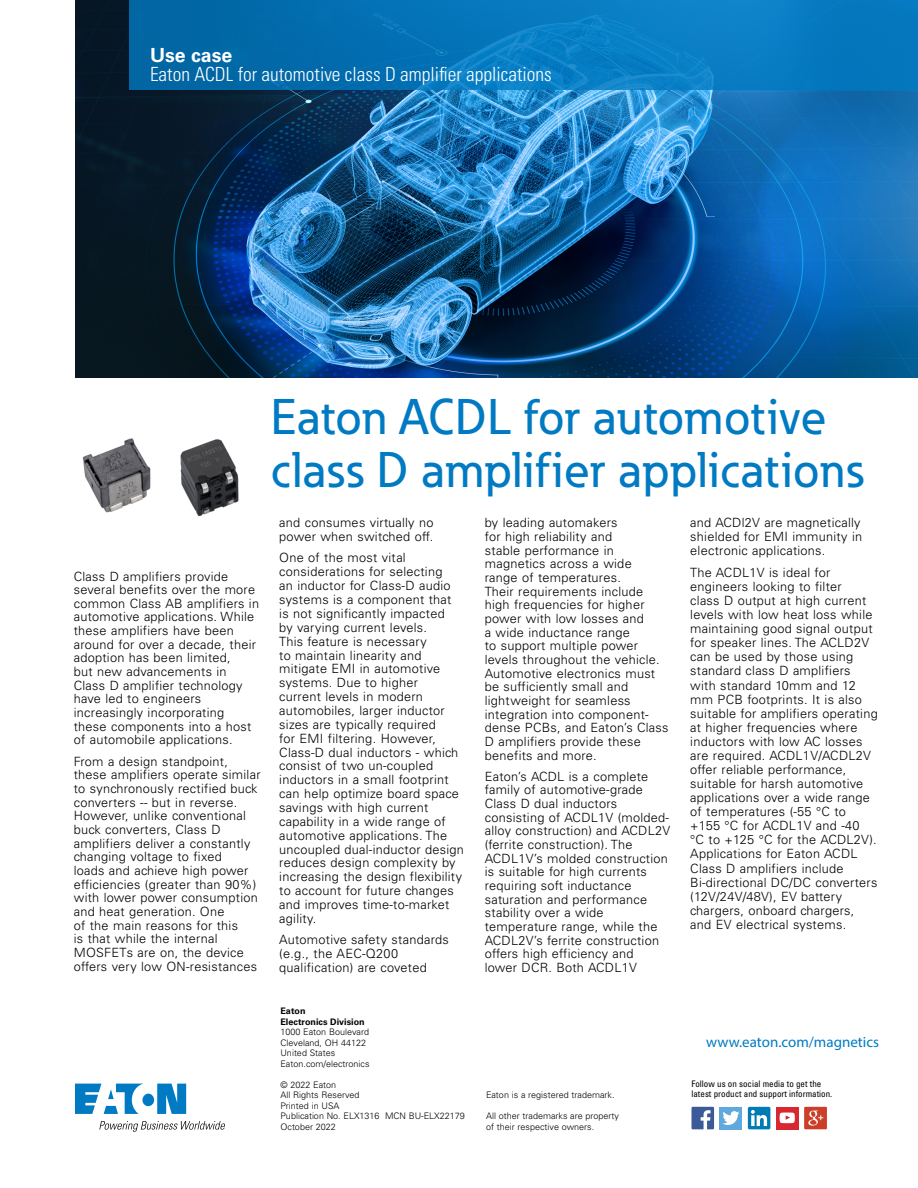
<style>
.page{position:relative;width:918px;height:1188px;background:#fff}
.page>*{position:absolute;margin:0;border:0;box-sizing:border-box;transform-origin:0 0}
._01_Headline___ADJ_C{font:500 49.5px/52.7px "Eaton";letter-spacing:.02em;color:#007ac2}
._00_CSS_Company{font:300 condensed 19.5px "Univers LT Std";color:#fff}
._00_CSS_Company-2{font:700 19.5px "Univers LT Std";color:#fff}
.t1{font:15px "Myriad Pro";color:#007ac2}
._02_Body__8_5_pt{font:300 12.75px/13.6px "Univers LT Std";letter-spacing:.02em;color:#000}
.t2{font:300 9px/10.5px "Univers LT Std";color:#000}
.t3{font:condensed 9px/10.5px "Univers LT Std";color:#000}
.t4{font:700 9px/10.5px "Univers LT Std";color:#000}
</style>
<div class="page">
<img style="left:75px;top:0;width:843px;height:378px">
<img style="left:83px;top:449px;width:29px;height:64px">
<img style="left:112px;top:438px;width:127px;height:79px">
<svg style="left:129px;top:0;width:789px;height:90px;background:#0675b9"></svg>
<div style="left:776px;top:1107px;width:23px;height:22px;background:#d92732"></div>
<div style="left:720px;top:1107px;width:22px;height:22px;background:#60a9dd"></div>
<svg style="left:692px;top:1107px;width:22px;height:22px"></svg>
<svg style="left:722px;top:1111px;width:17px;height:14px"></svg>
<div style="left:748px;top:1107px;width:22px;height:22px;background:#007bb6;border-radius:2px"></div>
<svg style="left:751px;top:1110px;width:16px;height:16px"></svg>
<svg style="left:804px;top:1107px;width:23px;height:22px"></svg>
<img style="left:808px;top:1111px;width:10px;height:15px">
<svg style="left:780px;top:1113px;width:15px;height:10px"></svg>
<svg style="left:75px;top:1084px;width:111px;height:30px"></svg>
<svg style="left:99px;top:1121px;width:126px;height:11px"></svg>
<p class="_00_CSS_Company-2" style="left:150px;top:43px;width:84px">Use case</p>
<p class="_00_CSS_Company" style="left:150px;top:62px;width:403px">Eaton ACDL for automotive class D amplifier applications</p>
<p class="_02_Body__8_5_pt" style="left:74px;top:569px;width:187px">Class D amplifiers provide several benefits over the more common Class AB amplifiers in automotive applications. While these amplifiers have been around for over a decade, their adoption has been limited,<br>but new advancements in<br>Class D amplifier technology have led to engineers increasingly incorporating these components into a host of automobile applications.</p>
<p class="_02_Body__8_5_pt" style="left:74px;top:754px;width:188px">From a design standpoint, these amplifiers operate similar to synchronously rectified buck converters -- but in reverse.<br>However, unlike conventional buck converters, Class D amplifiers deliver a constantly changing voltage to fixed<br>loads and achieve high power efficiencies (greater than 90%) with lower power consumption and heat generation. One<br>of the main reasons for this<br>is that while the internal<br>MOSFETs are on, the device offers very low ON-resistances</p>
<p class="_01_Headline___ADJ_C" style="left:271px;top:390px;width:594px">Eaton ACDL for automotive class D amplifier applications</p>
<p class="_02_Body__8_5_pt" style="left:279px;top:516px;width:156px">and consumes virtually no power when switched off.</p>
<p class="_02_Body__8_5_pt" style="left:279px;top:551px;width:186px">One of the most vital considerations for selecting<br>an inductor for Class-D audio systems is a component that is not significantly impacted<br>by varying current levels.<br>This feature is necessary<br>to maintain linearity and mitigate EMI in automotive systems. Due to higher<br>current levels in modern automobiles, larger inductor sizes are typically required<br>for EMI filtering. However,<br>Class-D dual inductors - which consist of two un-coupled inductors in a small footprint can help optimize board space savings with high current capability in a wide range of automotive applications. The uncoupled dual-inductor design reduces design complexity by increasing the design flexibility to account for future changes and improves time-to-market agility.</p>
<p class="_02_Body__8_5_pt" style="left:279px;top:933px;width:171px">Automotive safety standards (e.g., the AEC-Q200 qualification) are coveted</p>
<p class="_02_Body__8_5_pt" style="left:485px;top:516px;width:185px">by leading automakers<br>for high reliability and<br>stable performance in magnetics across a wide<br>range of temperatures.<br>Their requirements include high frequencies for higher power with low losses and<br>a wide inductance range<br>to support multiple power levels throughout the vehicle.<br>Automotive electronics must be sufficiently small and lightweight for seamless integration into component&shy;dense PCBs, and Eaton’s Class<br>D amplifiers provide these benefits and more.</p>
<p class="_02_Body__8_5_pt" style="left:485px;top:769px;width:187px">Eaton’s ACDL is a complete family of automotive-grade<br>Class D dual inductors consisting of ACDL1V (molded&shy;alloy construction) and ACDL2V (ferrite construction). The<br>ACDL1V’s molded construction is suitable for high currents requiring soft inductance saturation and performance stability over a wide temperature range, while the<br>ACDL2V’s ferrite construction offers high efficiency and<br>lower DCR. Both ACDL1V</p>
<p class="_02_Body__8_5_pt" style="left:690px;top:516px;width:173px;line-height:14.1px">and ACDl2V are magnetically shielded for EMI immunity in electronic applications.</p>
<p class="_02_Body__8_5_pt" style="left:690px;top:565px;width:189px;line-height:14.1px">The ACDL1V is ideal for engineers looking to filter<br>class D output at high current levels with low heat loss while maintaining good signal output for speaker lines. The ACLD2V can be used by those using standard class D amplifiers with standard 10mm and 12 mm PCB footprints. It is also suitable for amplifiers operating at higher frequencies where inductors with low AC losses are required. ACDL1V/ACDL2V offer reliable performance, suitable for harsh automotive applications over a wide range of temperatures (-55 °C to +155 °C for ACDL1V and -40<br>°C to +125 °C for the ACDL2V).<br>Applications for Eaton ACDL<br>Class D amplifiers include<br>Bi-directional DC/DC converters (12V/24V/48V), EV battery chargers, onboard chargers, and EV electrical systems.</p>
<p class="t4" style="left:280px;top:1006px;width:86px">Eaton<br>Electronics Division</p>
<p class="t2" style="left:280px;top:1027px;width:91px">1000 Eaton Boulevard<br>Cleveland, OH 44122<br>United States<br>Eaton.com/electronics</p>
<p class="t2" style="left:280px;top:1079px;width:186px">© 2022 Eaton<br>All Rights Reserved<br>Printed in USA<br>Publication No. ELX1316 MCN BU-ELX22179<br>October 2022</p>
<p class="t3" style="left:692px;top:1078px;width:142px">Follow us on social media to get the latest product and support information.</p>
<p class="t1" style="left:706px;top:1033px;width:174px">www.eaton.com/magnetics</p>
<p class="t2" style="left:486px;top:1090px;width:130px">Eaton is a registered trademark.</p>
<p class="t2" style="left:486px;top:1111px;width:135px">All other trademarks are property of their respective owners.</p>
</div>
